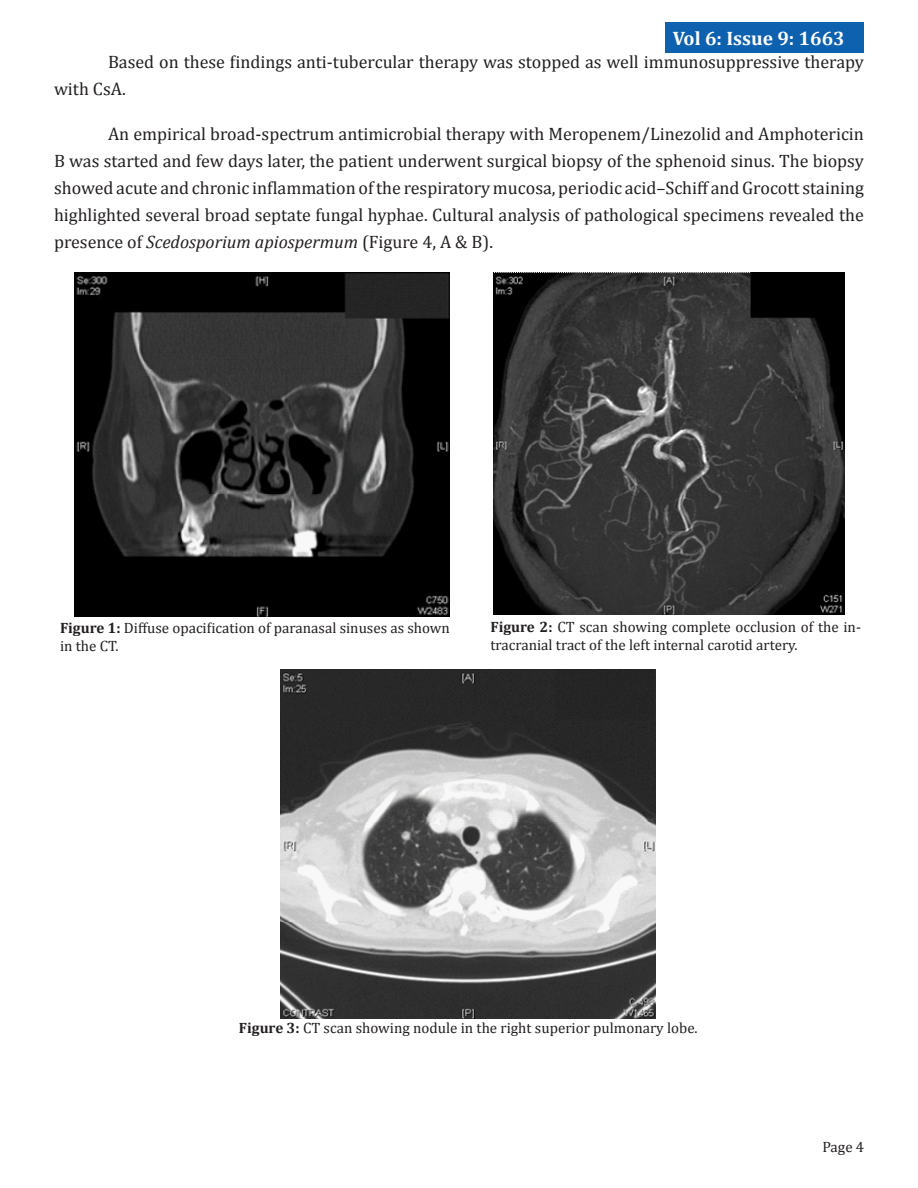
<style>
.page{position:relative;width:918px;height:1188px;background:#fff}
.page>*{position:absolute;margin:0;border:0;box-sizing:border-box;transform-origin:0 0}
.t1{font:700 19.5px "Cambria";color:#fff}
.t2{font:18px/27px "Cambria";color:#231f20}
.t3{font:15px/18px "Cambria";color:#231f20}
.s1{font-style:italic}
.s2{font-weight:700}
</style>
<div class="page">
<div style="left:666px;top:22px;width:198px;height:30px;background:#0d61af"></div>
<img style="left:75px;top:272px;width:374px;height:345px">
<img style="left:494px;top:272px;width:350px;height:342px">
<img style="left:280px;top:670px;width:376px;height:349px">
<p class="t1" style="left:673px;top:25px;width:174px">Vol 6: Issue 9: 1663</p>
<p class="t2" style="left:54px;top:48px;width:811px;text-indent:54px">Based on these findings anti-tubercular therapy was stopped as well immunosuppressive therapy with CsA.</p>
<p class="t2" style="left:54px;top:120px;width:812px;text-align:justify;text-indent:54px">An empirical broad-spectrum antimicrobial therapy with Meropenem/Linezolid and Amphotericin B was started and few days later, the patient underwent surgical biopsy of the sphenoid sinus. The biopsy showed acute and chronic inflammation of the respiratory mucosa, periodic acid–Schiff and Grocott staining highlighted several broad septate fungal hyphae. Cultural analysis of pathological specimens revealed the presence of <span class="s1">Scedosporium apiospermum</span> (Figure 4, A &amp; B).</p>
<p class="t3" style="left:60px;top:619px;width:391px"><span class="s2">Figure 1:</span> Diffuse opacification of paranasal sinuses as shown in the CT.</p>
<p class="t3" style="left:490px;top:618px;width:372px"><span class="s2">Figure 2:</span> CT scan showing complete occlusion of the in&shy;tracranial tract of the left internal carotid artery.</p>
<p class="t3" style="left:239px;top:1019px;width:460px"><span class="s2">Figure 3:</span> CT scan showing nodule in the right superior pulmonary lobe.</p>
<p class="t3" style="left:822px;top:1138px;width:43px">Page 4</p>
</div>
